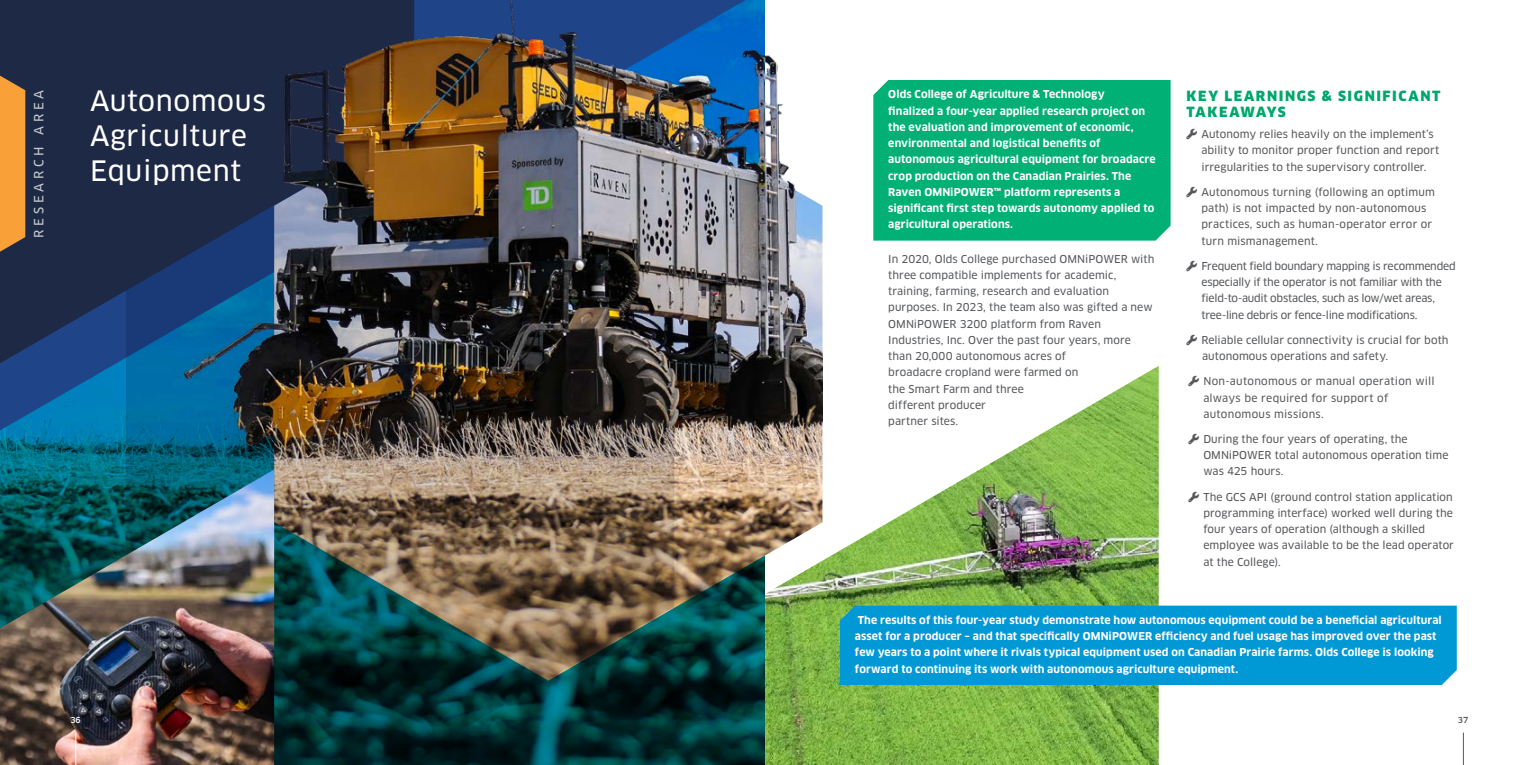
<style>
.page{position:relative;width:1530px;height:765px;background:#fff}
.page>*{position:absolute;margin:0;border:0;box-sizing:border-box;transform-origin:0 0}
.t1{font:27.5px/35px "Clan Pro News";letter-spacing:.025em;color:#fff}
.t2{font:900 13.75px/16.5px "Clan Pro";letter-spacing:.11em;color:#00a66b}
.t3{font:12.5px "Clan Pro News";letter-spacing:.3em;color:#c7cbd1}
.t4{font:10.62px/16.2px "Clan Pro News";letter-spacing:.005em;color:#55575a}
.t5{font:700 10.62px/16.2px "Clan Pro";letter-spacing:.01em;color:#fff}
.t6{font:10.62px/16.2px "Clan Pro News";letter-spacing:-.025em;color:#55575a}
.t7{font:10.62px/16.2px "Clan Pro News";letter-spacing:.025em;color:#55575a}
.t8{font:500 8.12px "Clan Pro";color:#55575a}
.t9{font:500 8.12px "Clan Pro";color:#fff}
</style>
<div class="page">
<img style="left:765px;top:366px;width:394px;height:399px">
<hr style="left:1463px;top:733px;width:1px;height:32px;background:#55575a">
<img style="left:0;top:430px;width:765px;height:335px">
<svg style="left:0;top:363px;width:126px;height:67px;background:#0e64a3"></svg>
<svg style="left:0;top:0;width:165px;height:363px;background:#1e2b4b"></svg>
<svg style="left:126px;top:132px;width:548px;height:633px;background:#053341"></svg>
<img style="left:0;top:469px;width:274px;height:296px">
<svg style="left:0;top:76px;width:25px;height:176px;background:#e79739"></svg>
<div style="left:873px;top:80px;width:298px;height:161px;background:#00b074"></div>
<img style="left:165px;top:0;width:657px;height:681px">
<div style="left:840px;top:606px;width:617px;height:79px;background:#0099d6"></div>
<hr style="left:75px;top:733px;width:1px;height:32px;background:#fff">
<p class="t3" style="left:32px;top:238px;width:149px;rotate:-90deg">RESEARCH AREA</p>
<h1 class="t1" style="left:90px;top:83px;width:177px">Autonomous<br>Agriculture<br>Equipment</h1>
<p class="t5" style="left:888px;top:86px;width:269px">Olds College of Agriculture &amp; Technology<br>finalized a four-year applied research project on the evaluation and improvement of economic, environmental and logistical benefits of autonomous agricultural equipment for broadacre crop production on the Canadian Prairies. The Raven OMNiPOWER™ platform represents a significant first step towards autonomy applied to agricultural operations.</p>
<p class="t4" style="left:888px;top:251px;width:268px">In 2020, Olds College purchased OMNiPOWER with three compatible implements for academic, training, farming, research and evaluation purposes. In 2023, the team also was gifted a new OMNiPOWER 3200 platform from Raven Industries, Inc. Over the past four years, more than 20,000 autonomous acres of<br>broadacre cropland were farmed on<br>the Smart Farm and three<br>different producer<br>partner sites.</p>
<p class="t2" style="left:1187px;top:88px;width:255px">KEY LEARNINGS &amp; SIGNIFICANT<br>TAKEAWAYS</p>
<p class="t4" style="left:1201px;top:126px;width:239px">Autonomy relies heavily on the implement’s ability to monitor proper function and report irregularities to the supervisory controller.</p>
<p class="t4" style="left:1201px;top:184px;width:235px">Autonomous turning (following an optimum path) is not impacted by non-autonomous practices, such as human-operator error or turn mismanagement.</p>
<p class="t6" style="left:1201px;top:258px;width:256px">Frequent field boundary mapping is recommended especially if the operator is not familiar with the field-to-audit obstacles, such as low/wet areas, tree-line debris or fence-line modifications.</p>
<p class="t4" style="left:1201px;top:332px;width:249px">Reliable cellular connectivity is crucial for both autonomous operations and safety.</p>
<p class="t7" style="left:1203px;top:373px;width:233px">Non-autonomous or manual operation will always be required for support of autonomous missions.</p>
<p class="t4" style="left:1203px;top:431px;width:247px">During the four years of operating, the<br>OMNiPOWER total autonomous operation time was 425 hours.</p>
<p class="t4" style="left:1203px;top:489px;width:252px">The GCS API (ground control station application programming interface) worked well during the four years of operation (although a skilled employee was available to be the lead operator at the College).</p>
<p class="t9" style="left:70px;top:716px;width:12px">36</p>
<p class="t5" style="left:855px;top:612px;width:588px">The results of this four-year study demonstrate how autonomous equipment could be a beneficial agricultural asset for a producer – and that specifically OMNiPOWER efficiency and fuel usage has improved over the past few years to a point where it rivals typical equipment used on Canadian Prairie farms. Olds College is looking forward to continuing its work with autonomous agriculture equipment.</p>
<p class="t8" style="left:1458px;top:716px;width:12px">37</p>
</div>
